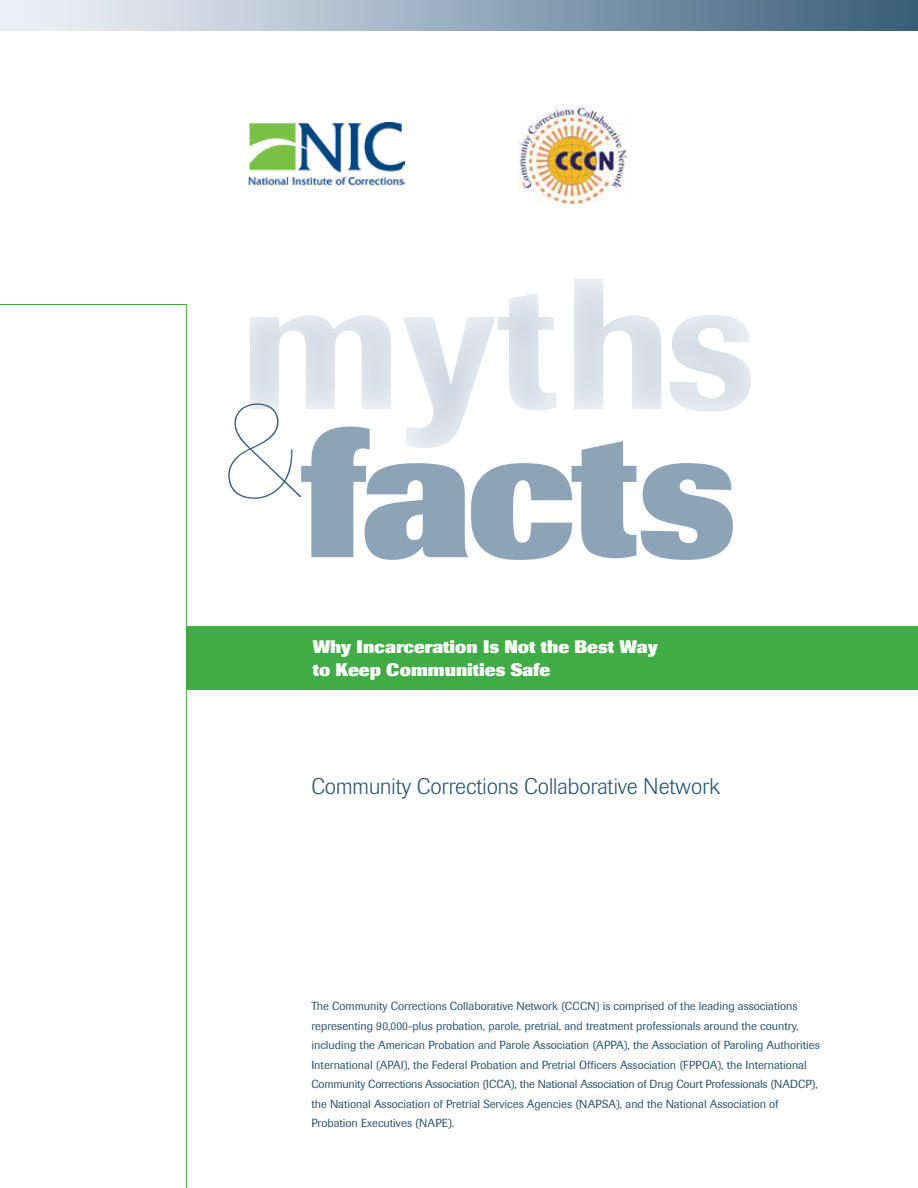
<style>
.page{position:relative;width:918px;height:1188px;background:#fff}
.page>*{position:absolute;margin:0;border:0;box-sizing:border-box;transform-origin:0 0}
.t1{font:800 182.55px "Imago";letter-spacing:-.01em;color:#8da3b7}
.t2{font:100 143.1px "Meta";color:#3a5f78}
.t3{font:300 22.5px "Imago";color:#2c546d}
._00_Reg_Text{font:800 18px/22.5px "Imago";color:#fff}
.t4{font:11.7px/19.5px "Imago";color:#2c546d}
</style>
<div class="page">
<hr style="left:0;top:304px;width:186px;height:1px;background:#3fac45">
<hr style="left:186px;top:304px;width:1px;height:884px;background:#3fac45">
<img style="left:249px;top:123px;width:156px;height:63px">
<div style="left:0;top:0;width:918px;height:31px;background:linear-gradient(to right,#f7f8fe,#395f7b)"></div>
<div style="left:187px;top:626px;width:731px;height:64px;background:#3fac45"></div>
<img style="left:518px;top:105px;width:110px;height:99px">
<svg style="left:250px;top:279px;width:501px;height:169px"></svg>
<h2 class="t2" style="left:221px;top:366px;width:80px">&amp;</h2>
<h1 class="t1" style="left:301px;top:383px;width:437px">facts</h1>
<p class="_00_Reg_Text" style="left:313px;top:636px;width:347px">Why Incarceration Is Not the Best Way to Keep Communities Safe</p>
<p class="t3" style="left:311px;top:774px;width:410px">Community Corrections Collaborative Network</p>
<p class="t4" style="left:311px;top:997px;width:510px">The Community Corrections Collaborative Network (CCCN) is comprised of the leading associations representing 90,000-plus probation, parole, pretrial, and treatment professionals around the country, including the American Probation and Parole Association (APPA), the Association of Paroling Authorities International (APAI), the Federal Probation and Pretrial Officers Association (FPPOA), the International Community Corrections Association (ICCA), the National Association of Drug Court Professionals (NADCP), the National Association of Pretrial Services Agencies (NAPSA), and the National Association of Probation Executives (NAPE).</p>
</div>
